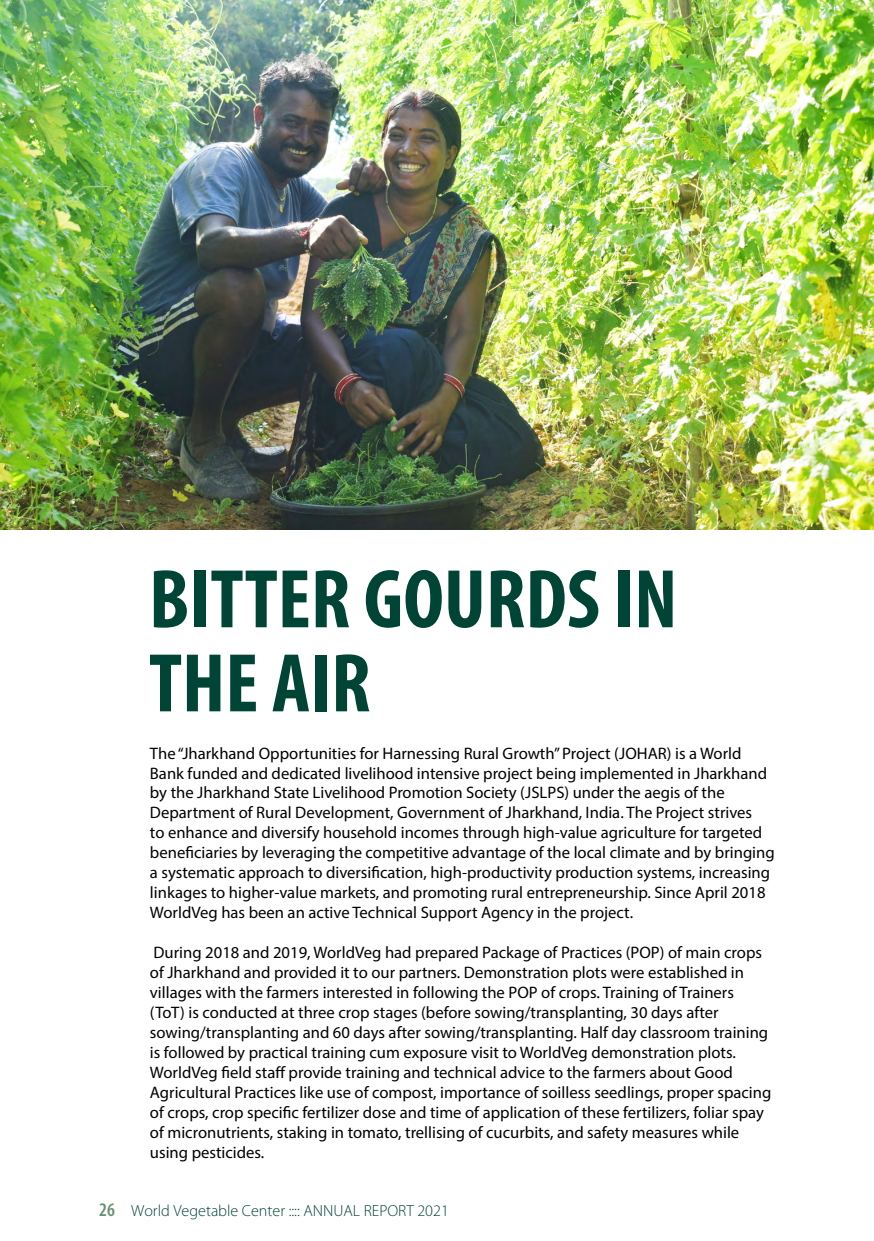
<style>
.page{position:relative;width:874px;height:1241px;background:#fff}
.page>*{position:absolute;margin:0;border:0;box-sizing:border-box;transform-origin:0 0}
.t1{font:700 condensed 84px/84px "Myriad Pro";color:#004436}
.t2{font:16.62px/19.9px "Myriad Pro";color:#000}
.t3{font:300 16.1px "Myriad Pro";color:#004436}
.s1{font-weight:600;font-stretch:condensed;font-size:19.25px;color:#649372}
</style>
<div class="page">
<img style="left:0;top:0;width:873px;height:529px">
<h1 class="t1" style="left:149px;top:555px;width:529px">BITTER GOURDS IN<br>THE AIR</h1>
<p class="t2" style="left:150px;top:742px;width:626px">The “Jharkhand Opportunities for Harnessing Rural Growth” Project (JOHAR) is a World Bank funded and dedicated livelihood intensive project being implemented in Jharkhand by the Jharkhand State Livelihood Promotion Society (JSLPS) under the aegis of the Department of Rural Development, Government of Jharkhand, India. The Project strives<br>to enhance and diversify household incomes through high-value agriculture for targeted beneficiaries by leveraging the competitive advantage of the local climate and by bringing a systematic approach to diversification, high-productivity production systems, increasing linkages to higher-value markets, and promoting rural entrepreneurship. Since April 2018<br>WorldVeg has been an active Technical Support Agency in the project.</p>
<p class="t2" style="left:150px;top:942px;width:622px">During 2018 and 2019, WorldVeg had prepared Package of Practices (POP) of main crops of Jharkhand and provided it to our partners. Demonstration plots were established in villages with the farmers interested in following the POP of crops. Training of Trainers (ToT) is conducted at three crop stages (before sowing/transplanting, 30 days after sowing/transplanting and 60 days after sowing/transplanting. Half day classroom training is followed by practical training cum exposure visit to WorldVeg demonstration plots.<br>WorldVeg field staff provide training and technical advice to the farmers about Good Agricultural Practices like use of compost, importance of soilless seedlings, proper spacing of crops, crop specific fertilizer dose and time of application of these fertilizers, foliar spay of micronutrients, staking in tomato, trellising of cucurbits, and safety measures while using pesticides.</p>
<p class="t3" style="left:99px;top:1200px;width:351px"><span class="s1">26</span> World Vegetable Center :::: ANNUAL REPORT 2021</p>
</div>
